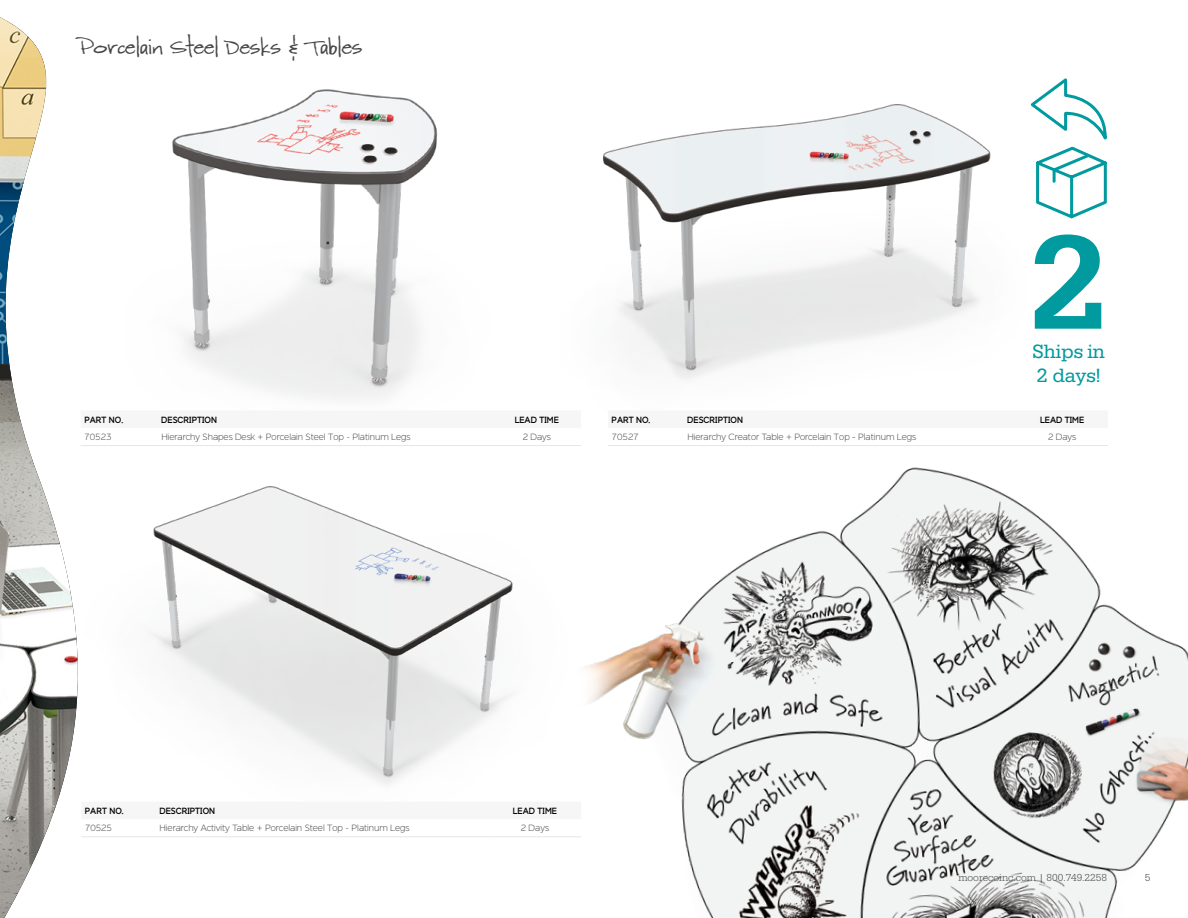
<style>
.page{position:relative;width:1188px;height:918px;background:#fff}
.page>*{position:absolute;margin:0;border:0;box-sizing:border-box;transform-origin:0 0}
.t1{font:500 138.45px "Serifa";color:#009a9f}
.t2{font:22.5px "Wordy Diva";color:#464747}
.t3{font:19.95px/23.9px "Serifa";color:#009a9f}
.t4{font:300 10.5px "Serifa";color:#464747}
.t5{font:100 9px "Dylan";color:#464747}
.t6{font:500 9px "Dylan";letter-spacing:.01em;color:#000;scale:.94 1}
</style>
<div class="page">
<img style="left:0;top:17px;width:78px;height:901px">
<img style="left:172px;top:90px;width:266px;height:310px">
<img style="left:584px;top:467px;width:604px;height:451px">
<img style="left:151px;top:487px;width:362px;height:298px">
<img style="left:603px;top:105px;width:388px;height:275px">
<hr style="left:81px;top:445px;width:77px;height:1px;background:#e5e6e5">
<hr style="left:158px;top:445px;width:334px;height:1px;background:#e5e6e5">
<hr style="left:492px;top:445px;width:89px;height:1px;background:#e5e6e5">
<hr style="left:81px;top:837px;width:75px;height:1px;background:#e5e6e5">
<hr style="left:156px;top:837px;width:332px;height:1px;background:#e5e6e5">
<hr style="left:488px;top:837px;width:93px;height:1px;background:#e5e6e5">
<hr style="left:608px;top:445px;width:76px;height:1px;background:#e5e6e5">
<hr style="left:684px;top:445px;width:332px;height:1px;background:#e5e6e5">
<hr style="left:1016px;top:445px;width:92px;height:1px;background:#e5e6e5">
<svg style="left:1030px;top:78px;width:77px;height:141px"></svg>
<h2 class="t2" style="left:81px;top:33px;width:283px">Porcelain Steel Desks &amp; Tables</h2>
<p class="t6" style="left:84px;top:413px;width:43px">PART NO.</p>
<p class="t6" style="left:161px;top:413px;width:61px">DESCRIPTION</p>
<p class="t6" style="left:515px;top:413px;width:48px">LEAD TIME</p>
<p class="t5" style="left:85px;top:432px;width:28px">70523</p>
<p class="t5" style="left:161px;top:432px;width:250px">Hierarchy Shapes Desk + Porcelain Steel Top - Platinum Legs</p>
<p class="t5" style="left:523px;top:432px;width:30px">2 Days</p>
<h1 class="t1" style="left:1031px;top:201px;width:78px">2</h1>
<h3 class="t3" style="left:1033px;top:340px;width:74px">Ships in<br>2 days!</h3>
<p class="t6" style="left:612px;top:413px;width:43px">PART NO.</p>
<p class="t6" style="left:687px;top:413px;width:61px">DESCRIPTION</p>
<p class="t6" style="left:1040px;top:413px;width:48px">LEAD TIME</p>
<p class="t5" style="left:612px;top:432px;width:28px">70527</p>
<p class="t5" style="left:687px;top:432px;width:230px">Hierarchy Creator Table + Porcelain Top – Platinum Legs</p>
<p class="t5" style="left:1048px;top:432px;width:30px">2 Days</p>
<p class="t6" style="left:85px;top:805px;width:43px">PART NO.</p>
<p class="t6" style="left:159px;top:805px;width:61px">DESCRIPTION</p>
<p class="t6" style="left:513px;top:805px;width:48px">LEAD TIME</p>
<p class="t5" style="left:85px;top:823px;width:28px">70525</p>
<p class="t5" style="left:160px;top:823px;width:251px">Hierarchy Activity Table + Porcelain Steel Top - Platinum Legs</p>
<p class="t5" style="left:521px;top:823px;width:30px">2 Days</p>
<p class="t4" style="left:958px;top:872px;width:150px">moorecoinc.com | 800.749.2258</p>
<p class="t4" style="left:1145px;top:872px;width:7px">5</p>
</div>
